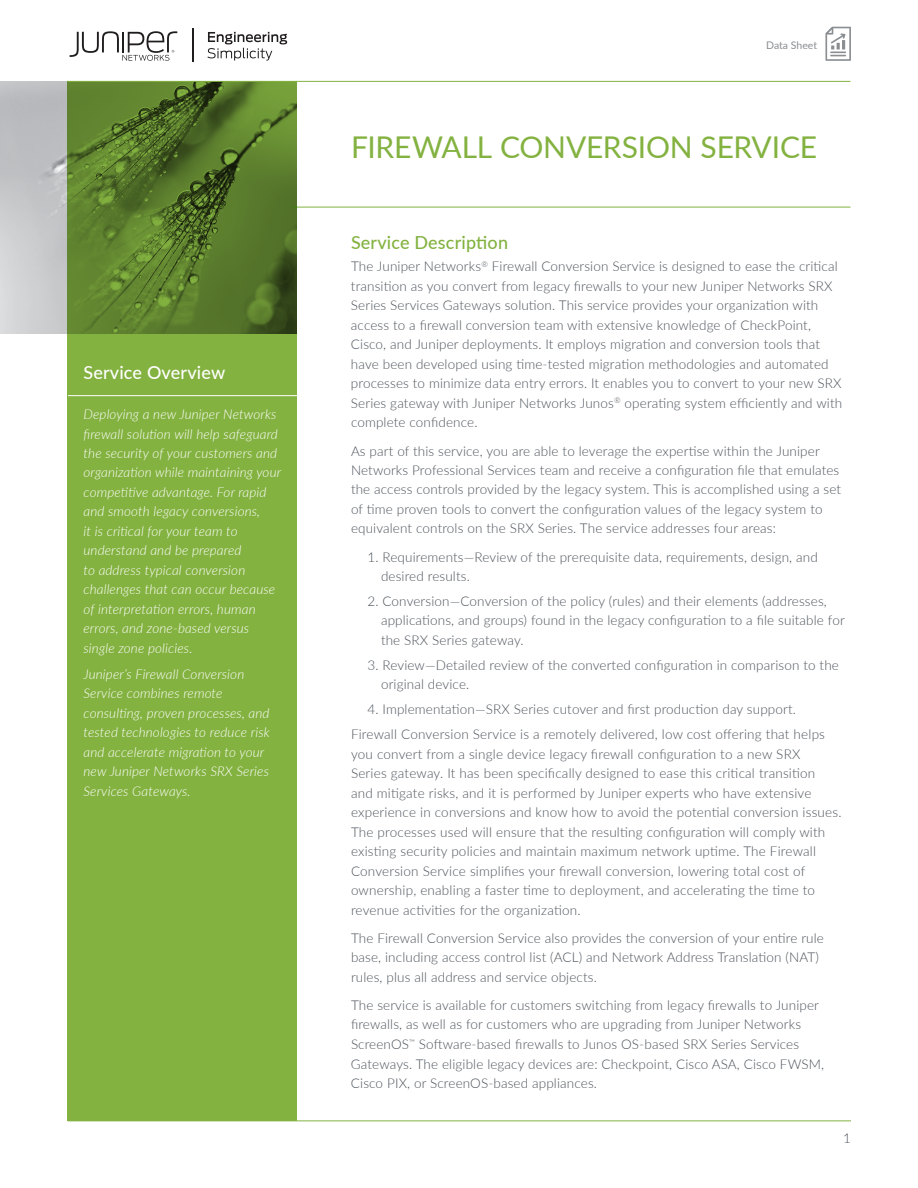
<style>
.page{position:relative;width:918px;height:1188px;background:#fff}
.page>*{position:absolute;margin:0;border:0;box-sizing:border-box;transform-origin:0 0}
.t1{font:30px "Lato";letter-spacing:-.005em;color:#83b240}
.t2{font:500 18px "Lato";letter-spacing:.01em;color:#83b240}
.t3{font:500 18px "Lato";letter-spacing:.01em;color:#fff}
.t4{font:300 13.5px/19.5px "Lato";letter-spacing:.01em;color:#4c535a}
.t5{font:italic 300 13.5px/19.5px "Lato";letter-spacing:.01em;color:#fff}
.t6{font:10.5px "Lato";letter-spacing:-.005em;color:#8a8e91}
</style>
<div class="page">
<img style="left:0;top:81px;width:68px;height:253px">
<hr style="left:291px;top:207px;width:559px;height:1px;background:#83b240">
<svg style="left:825px;top:27px;width:26px;height:34px"></svg>
<svg style="left:207px;top:32px;width:80px;height:29px"></svg>
<svg style="left:70px;top:31px;width:107px;height:30px"></svg>
<hr style="left:192px;top:28px;width:2px;height:34px;background:#201d1e">
<svg style="left:68px;top:82px;width:229px;height:1038px;background:#78a43b"></svg>
<hr style="left:68px;top:81px;width:782px;height:1px;background:#83b240">
<hr style="left:68px;top:1120px;width:783px;height:1px;background:#83b240">
<hr style="left:68px;top:395px;width:230px;height:1px;background:#fff">
<h2 class="t3" style="left:84px;top:359px;width:143px">Service Overview</h2>
<p class="t5" style="left:84px;top:404px;width:199px">Deploying a new Juniper Networks firewall solution will help safeguard the security of your customers and organization while maintaining your competitive advantage. For rapid and smooth legacy conversions,<br>it is critical for your team to understand and be prepared<br>to address typical conversion challenges that can occur because of interpretation errors, human errors, and zone-based versus single zone policies.</p>
<p class="t5" style="left:84px;top:664px;width:188px">Juniper’s Firewall Conversion<br>Service combines remote consulting, proven processes, and tested technologies to reduce risk and accelerate migration to your new Juniper Networks SRX Series<br>Services Gateways.</p>
<p class="t6" style="left:766px;top:38px;width:52px">Data Sheet</p>
<h1 class="t1" style="left:351px;top:126px;width:468px">FIREWALL CONVERSION SERVICE</h1>
<h2 class="t2" style="left:351px;top:229px;width:159px">Service Description</h2>
<p class="t4" style="left:351px;top:256px;width:493px">The Juniper Networks<sup>®</sup> Firewall Conversion Service is designed to ease the critical transition as you convert from legacy firewalls to your new Juniper Networks SRX Series Services Gateways solution. This service provides your organization with access to a firewall conversion team with extensive knowledge of CheckPoint, Cisco, and Juniper deployments. It employs migration and conversion tools that have been developed using time-tested migration methodologies and automated processes to minimize data entry errors. It enables you to convert to your new SRX Series gateway with Juniper Networks Junos<sup>®</sup> operating system efficiently and with complete confidence.</p>
<p class="t4" style="left:351px;top:440px;width:492px">As part of this service, you are able to leverage the expertise within the Juniper Networks Professional Services team and receive a configuration file that emulates the access controls provided by the legacy system. This is accomplished using a set of time proven tools to convert the configuration values of the legacy system to equivalent controls on the SRX Series. The service addresses four areas:</p>
<p class="t4" style="left:381px;top:547px;width:438px;text-indent:-14px">1. Requirements—Review of the prerequisite data, requirements, design, and desired results.</p>
<p class="t4" style="left:381px;top:591px;width:465px;text-indent:-14px">2. Conversion—Conversion of the policy (rules) and their elements (addresses, applications, and groups) found in the legacy configuration to a file suitable for the SRX Series gateway.</p>
<p class="t4" style="left:381px;top:655px;width:459px;text-indent:-14px">3. Review—Detailed review of the converted configuration in comparison to the original device.</p>
<p class="t4" style="left:351px;top:696px;width:476px;line-height:24.9px;text-indent:16px">4. Implementation—SRX Series cutover and first production day support.<br>Firewall Conversion Service is a remotely delivered, low cost offering that helps</p>
<p class="t4" style="left:351px;top:744px;width:492px">you convert from a single device legacy firewall configuration to a new SRX<br>Series gateway. It has been specifically designed to ease this critical transition<br>and mitigate risks, and it is performed by Juniper experts who have extensive experience in conversions and know how to avoid the potential conversion issues.<br>The processes used will ensure that the resulting configuration will comply with existing security policies and maintain maximum network uptime. The Firewall Conversion Service simplifies your firewall conversion, lowering total cost of ownership, enabling a faster time to deployment, and accelerating the time to revenue activities for the organization.</p>
<p class="t4" style="left:351px;top:928px;width:475px">The Firewall Conversion Service also provides the conversion of your entire rule base, including access control list (ACL) and Network Address Translation (NAT) rules, plus all address and service objects.</p>
<p class="t4" style="left:351px;top:995px;width:475px">The service is available for customers switching from legacy firewalls to Juniper firewalls, as well as for customers who are upgrading from Juniper Networks ScreenOS<sup>™</sup> Software-based firewalls to Junos OS-based SRX Series Services Gateways. The eligible legacy devices are: Checkpoint, Cisco ASA, Cisco FWSM, Cisco PIX, or ScreenOS-based appliances.</p>
<p class="t4" style="left:843px;top:1128px;width:9px">1</p>
</div>
